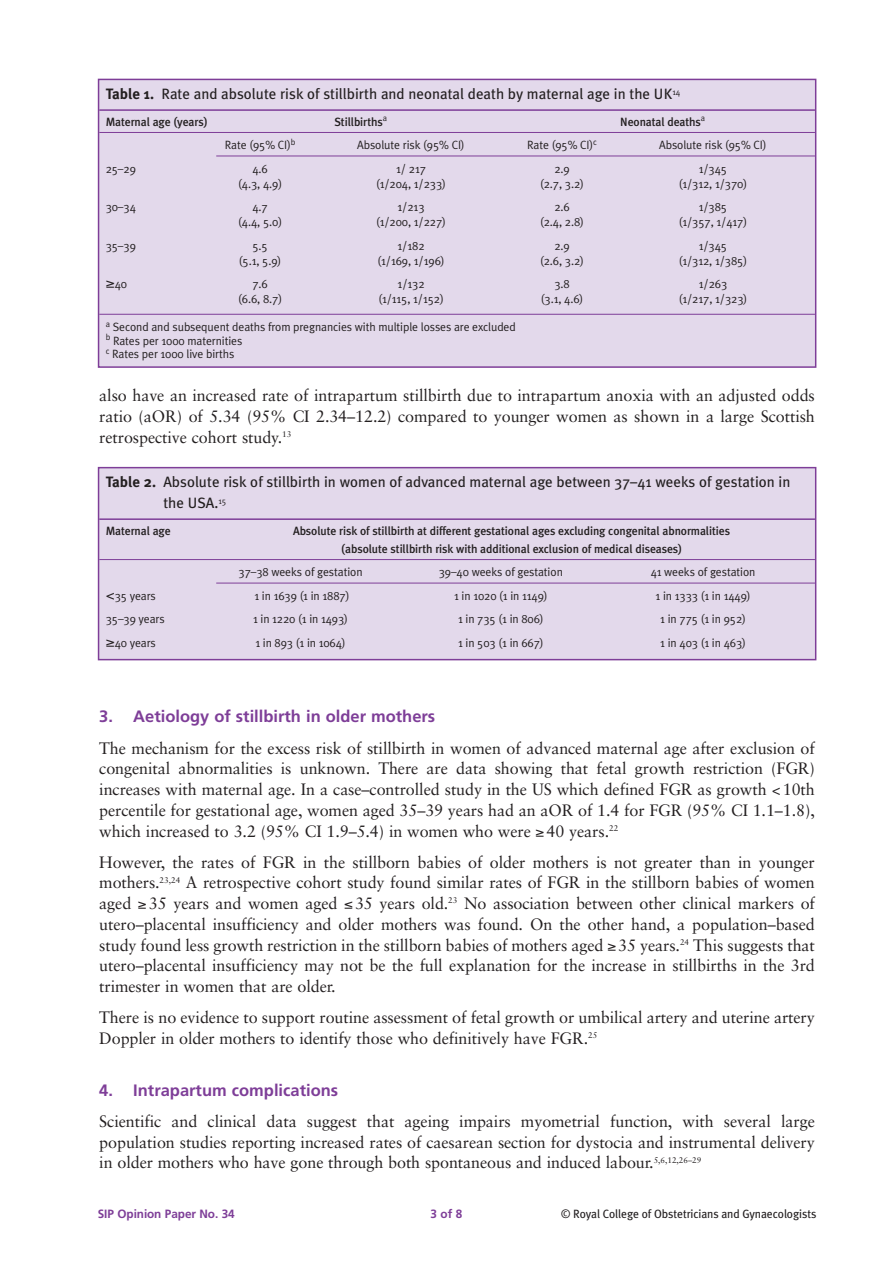
<style>
.page{position:relative;width:893px;height:1263px;background:#fff}
.page>*{position:absolute;margin:0;border:0;box-sizing:border-box;transform-origin:0 0}
.t1{font:16.5px/20.7px "Sabon";letter-spacing:-.005em;color:#231f20;text-align:justify}
.t2{font:700 16.5px "Frutiger";color:#7e3e98}
.t3{font:15px/21px "Meta Plus";color:#231f20}
.t4{font:12px/13.5px "Meta Plus Normal";letter-spacing:-.01em;color:#231f20}
.t5{font:500 12px/18px "Meta Plus";letter-spacing:-.01em;color:#231f20;text-align:center}
.t6{font:12px "Meta Plus";letter-spacing:-.01em;color:#231f20}
.t7{font:700 12px "Frutiger";letter-spacing:-.005em;color:#7e3e98}
.s1{font-weight:700}
</style>
<div class="page">
<div style="left:99px;top:468px;width:716px;height:191px;background:#e3d9eb"></div>
<div style="left:98px;top:467px;width:718px;height:193px;border:2px solid #7e3e98"></div>
<hr style="left:99px;top:518px;width:716px;height:2px;background:#7e3e98">
<hr style="left:99px;top:559px;width:716px;height:1px;background:#7e3e98">
<hr style="left:216px;top:583px;width:599px;height:1px;background:#7e3e98">
<div style="left:99px;top:80px;width:716px;height:286px;background:#e3d9eb"></div>
<div style="left:98px;top:79px;width:718px;height:289px;border:2px solid #7e3e98"></div>
<hr style="left:99px;top:109px;width:716px;height:2px;background:#7e3e98">
<hr style="left:99px;top:132px;width:716px;height:1px;background:#7e3e98">
<hr style="left:216px;top:156px;width:599px;height:1px;background:#7e3e98">
<hr style="left:99px;top:314px;width:716px;height:1px;background:#7e3e98">
<p class="t3" style="left:106px;top:85px;width:576px"><span class="s1">Table 1.</span> Rate and absolute risk of stillbirth and neonatal death by maternal age in the UK<sup>14</sup></p>
<p class="t5" style="left:106px;top:114px;width:104px">Maternal age (years)</p>
<p class="t5" style="left:334px;top:114px;width:54px">Stillbirths<sup>a</sup></p>
<p class="t5" style="left:620px;top:114px;width:86px">Neonatal deaths<sup>a</sup></p>
<p class="t4" style="left:225px;top:139px;width:72px">Rate (95% CI)<sup>b</sup></p>
<p class="t4" style="left:357px;top:139px;width:109px">Absolute risk (95% CI)</p>
<p class="t4" style="left:527px;top:139px;width:71px">Rate (95% CI)<sup>c</sup></p>
<p class="t4" style="left:659px;top:139px;width:109px">Absolute risk (95% CI)</p>
<p class="t4" style="left:106px;top:163px;width:32px">25–29</p>
<p class="t4" style="left:252px;top:163px;width:17px">4.6</p>
<p class="t4" style="left:396px;top:163px;width:31px">1/ 217</p>
<p class="t4" style="left:554px;top:163px;width:17px">2.9</p>
<p class="t4" style="left:699px;top:163px;width:30px">1/345</p>
<p class="t4" style="left:238px;top:178px;width:45px">(4.3, 4.9)</p>
<p class="t4" style="left:376px;top:178px;width:71px">(1/204, 1/233)</p>
<p class="t4" style="left:540px;top:178px;width:45px">(2.7, 3.2)</p>
<p class="t4" style="left:679px;top:178px;width:70px">(1/312, 1/370)</p>
<p class="t4" style="left:106px;top:201px;width:32px">30–34</p>
<p class="t4" style="left:252px;top:201px;width:17px">4.7</p>
<p class="t4" style="left:398px;top:201px;width:28px">1/213</p>
<p class="t4" style="left:554px;top:201px;width:17px">2.6</p>
<p class="t4" style="left:699px;top:201px;width:30px">1/385</p>
<p class="t4" style="left:238px;top:216px;width:45px">(4.4, 5.0)</p>
<p class="t4" style="left:376px;top:216px;width:71px">(1/200, 1/227)</p>
<p class="t4" style="left:540px;top:216px;width:45px">(2.4, 2.8)</p>
<p class="t4" style="left:679px;top:216px;width:70px">(1/357, 1/417)</p>
<p class="t4" style="left:106px;top:240px;width:32px">35–39</p>
<p class="t4" style="left:252px;top:240px;width:17px">5.5</p>
<p class="t4" style="left:398px;top:240px;width:28px">1/182</p>
<p class="t4" style="left:554px;top:240px;width:17px">2.9</p>
<p class="t4" style="left:699px;top:240px;width:30px">1/345</p>
<p class="t4" style="left:239px;top:255px;width:44px">(5.1, 5.9)</p>
<p class="t4" style="left:378px;top:255px;width:68px">(1/169, 1/196)</p>
<p class="t4" style="left:540px;top:255px;width:45px">(2.6, 3.2)</p>
<p class="t4" style="left:679px;top:255px;width:70px">(1/312, 1/385)</p>
<p class="t4" style="left:106px;top:278px;width:23px">≥40</p>
<p class="t4" style="left:252px;top:278px;width:17px">7.6</p>
<p class="t4" style="left:398px;top:278px;width:28px">1/132</p>
<p class="t4" style="left:554px;top:278px;width:17px">3.8</p>
<p class="t4" style="left:699px;top:278px;width:30px">1/263</p>
<p class="t4" style="left:238px;top:293px;width:45px">(6.6, 8.7)</p>
<p class="t4" style="left:378px;top:293px;width:67px">(1/115, 1/152)</p>
<p class="t4" style="left:541px;top:293px;width:44px">(3.1, 4.6)</p>
<p class="t4" style="left:679px;top:293px;width:70px">(1/217, 1/323)</p>
<p class="t4" style="left:106px;top:321px;width:412px"><sup>a</sup> Second and subsequent deaths from pregnancies with multiple losses are excluded <sup>b</sup> Rates per 1000 maternities<br><sup>c</sup> Rates per 1000 live births</p>
<p class="t1" style="left:99px;top:387px;width:717px">also have an increased rate of intrapartum stillbirth due to intrapartum anoxia with an adjusted odds ratio (aOR) of 5.34 (95% CI 2.34–12.2) compared to younger women as shown in a large Scottish retrospective cohort study.<sup>13</sup></p>
<p class="t3" style="left:163px;top:473px;width:628px;text-indent:-58px"><span class="s1">Table 2.</span> Absolute risk of stillbirth in women of advanced maternal age between 37–41 weeks of gestation in the USA.<sup>15</sup></p>
<p class="t5" style="left:106px;top:523px;width:67px">Maternal age</p>
<p class="t5" style="left:293px;top:523px;width:439px">Absolute risk of stillbirth at different gestational ages excluding congenital abnormalities (absolute stillbirth risk with additional exclusion of medical diseases)</p>
<p class="t4" style="left:238px;top:566px;width:126px">37–38 weeks of gestation</p>
<p class="t4" style="left:439px;top:566px;width:126px">39–40 weeks of gestation</p>
<p class="t4" style="left:651px;top:566px;width:106px">41 weeks of gestation</p>
<p class="t4" style="left:115px;top:590px;width:43px">35 years</p>
<p class="t4" style="left:254px;top:590px;width:97px">1 in 1639 (1 in 1887)</p>
<p class="t4" style="left:454px;top:590px;width:95px">1 in 1020 (1 in 1149)</p>
<p class="t4" style="left:656px;top:590px;width:97px">1 in 1333 (1 in 1449)</p>
<p class="t4" style="left:106px;top:613px;width:61px">35–39 years</p>
<p class="t4" style="left:253px;top:613px;width:97px">1 in 1220 (1 in 1493)</p>
<p class="t4" style="left:458px;top:613px;width:87px">1 in 735 (1 in 806)</p>
<p class="t4" style="left:660px;top:613px;width:87px">1 in 775 (1 in 952)</p>
<p class="t4" style="left:106px;top:637px;width:52px">≥40 years</p>
<p class="t4" style="left:255px;top:637px;width:92px">1 in 893 (1 in 1064)</p>
<p class="t4" style="left:458px;top:637px;width:87px">1 in 503 (1 in 667)</p>
<p class="t4" style="left:660px;top:637px;width:87px">1 in 403 (1 in 463)</p>
<p class="t2" style="left:99px;top:710px;width:337px">3. Aetiology of stillbirth in older mothers</p>
<p class="t1" style="left:99px;top:739px;width:717px">The mechanism for the excess risk of stillbirth in women of advanced maternal age after exclusion of congenital abnormalities is unknown. There are data showing that fetal growth restriction (FGR) increases with maternal age. In a case–controlled study in the US which defined FGR as growth &lt; 10th percentile for gestational age, women aged 35–39 years had an aOR of 1.4 for FGR (95% CI 1.1–1.8), which increased to 3.2 (95% CI 1.9–5.4) in women who were ≥40 years.<sup>22</sup></p>
<p class="t1" style="left:99px;top:853px;width:717px">However, the rates of FGR in the stillborn babies of older mothers is not greater than in younger mothers.<sup>23,24</sup> A retrospective cohort study found similar rates of FGR in the stillborn babies of women aged ≥ 35 years and women aged ≤ 35 years old.<sup>23</sup> No association between other clinical markers of utero–placental insufficiency and older mothers was found. On the other hand, a population–based study found less growth restriction in the stillborn babies of mothers aged ≥ 35 years.<sup>24</sup> This suggests that utero–placental insufficiency may not be the full explanation for the increase in stillbirths in the 3rd trimester in women that are older.</p>
<p class="t1" style="left:99px;top:1008px;width:717px">There is no evidence to support routine assessment of fetal growth or umbilical artery and uterine artery<br>Doppler in older mothers to identify those who definitively have FGR.<sup>25</sup></p>
<p class="t2" style="left:99px;top:1083px;width:240px">4. Intrapartum complications</p>
<p class="t1" style="left:99px;top:1112px;width:717px">Scientific and clinical data suggest that ageing impairs myometrial function, with several large population studies reporting increased rates of caesarean section for dystocia and instrumental delivery in older mothers who have gone through both spontaneous and induced labour.<sup>5,6,12,26–29</sup></p>
<p class="t7" style="left:98px;top:1209px;width:139px">SIP Opinion Paper No. 34</p>
<p class="t7" style="left:431px;top:1209px;width:33px">3 of 8</p>
<p class="t6" style="left:561px;top:1209px;width:257px">© Royal College of Obstetricians and Gynaecologists</p>
</div>
